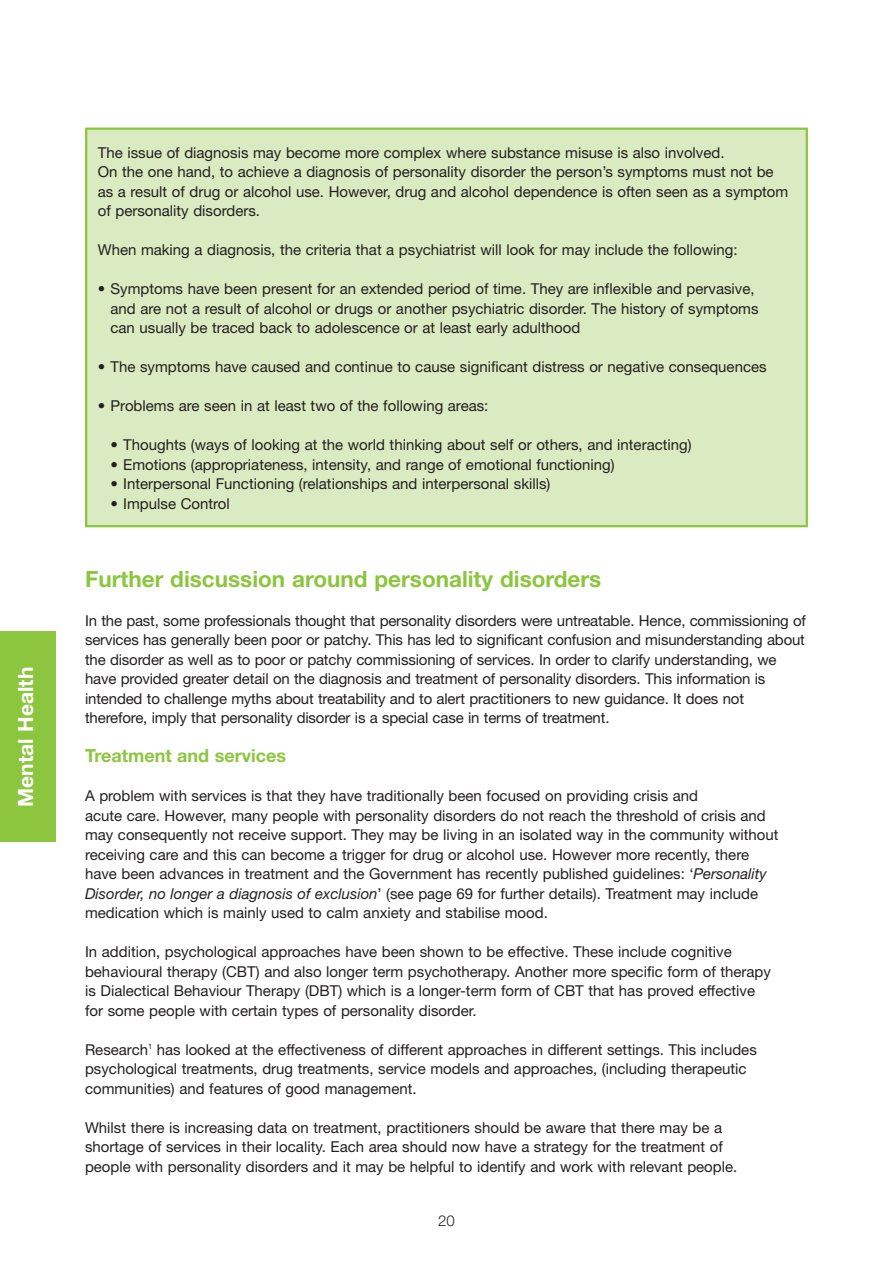
<style>
.page{position:relative;width:893px;height:1263px;background:#fff}
.page>*{position:absolute;margin:0;border:0;box-sizing:border-box;transform-origin:0 0}
.t1{font:700 22.5px "Helvetica Neue";color:#8bc63e}
.t2{font:700 21px "Helvetica Neue";color:#fff}
.t3{font:700 18px "Helvetica Neue";color:#8bc63e}
.t4{font:15px/19.5px "Helvetica Neue";color:#231f20}
.t5{font:300 15px "Helvetica Neue";color:#231f20}
.s1{font-style:italic}
</style>
<div class="page">
<div style="left:86px;top:129px;width:721px;height:397px;background:#daeac1"></div>
<div style="left:85px;top:128px;width:723px;height:399px;border:2px solid #8bc63e"></div>
<div style="left:0;top:631px;width:55px;height:211px;background:#8bc63e"></div>
<h2 class="t2" style="left:18px;top:807px;width:141px;rotate:-90deg">Mental Health</h2>
<p class="t4" style="left:98px;top:144px;width:692px">The issue of diagnosis may become more complex where substance misuse is also involved.<br>On the one hand, to achieve a diagnosis of personality disorder the person’s symptoms must not be as a result of drug or alcohol use. However, drug and alcohol dependence is often seen as a symptom of personality disorders.</p>
<p class="t4" style="left:98px;top:242px;width:641px">When making a diagnosis, the criteria that a psychiatrist will look for may include the following:</p>
<p class="t4" style="left:111px;top:281px;width:650px;text-indent:-13px">• Symptoms have been present for an extended period of time. They are inflexible and pervasive, and are not a result of alcohol or drugs or another psychiatric disorder. The history of symptoms can usually be traced back to adolescence or at least early adulthood</p>
<p class="t4" style="left:98px;top:359px;width:670px">• The symptoms have caused and continue to cause significant distress or negative consequences</p>
<p class="t4" style="left:98px;top:398px;width:392px">• Problems are seen in at least two of the following areas:</p>
<p class="t4" style="left:111px;top:437px;width:583px">• Thoughts (ways of looking at the world thinking about self or others, and interacting)</p>
<p class="t4" style="left:111px;top:456px;width:506px">• Emotions (appropriateness, intensity, and range of emotional functioning)</p>
<p class="t4" style="left:111px;top:476px;width:441px">• Interpersonal Functioning (relationships and interpersonal skills)</p>
<p class="t4" style="left:111px;top:495px;width:121px">• Impulse Control</p>
<h1 class="t1" style="left:85px;top:571px;width:518px">Further discussion around personality disorders</h1>
<p class="t4" style="left:85px;top:612px;width:722px">In the past, some professionals thought that personality disorders were untreatable. Hence, commissioning of services has generally been poor or patchy. This has led to significant confusion and misunderstanding about the disorder as well as to poor or patchy commissioning of services. In order to clarify understanding, we have provided greater detail on the diagnosis and treatment of personality disorders. This information is intended to challenge myths about treatability and to alert practitioners to new guidance. It does not therefore, imply that personality disorder is a special case in terms of treatment.</p>
<p class="t3" style="left:85px;top:749px;width:203px">Treatment and services</p>
<p class="t4" style="left:85px;top:788px;width:695px">A problem with services is that they have traditionally been focused on providing crisis and<br>acute care. However, many people with personality disorders do not reach the threshold of crisis and may consequently not receive support. They may be living in an isolated way in the community without receiving care and this can become a trigger for drug or alcohol use. However more recently, there have been advances in treatment and the Government has recently published guidelines: ‘<span class="s1">Personality Disorder, no longer a diagnosis of exclusion</span>’ (see page 69 for further details). Treatment may include medication which is mainly used to calm anxiety and stabilise mood.</p>
<p class="t4" style="left:85px;top:944px;width:687px">In addition, psychological approaches have been shown to be effective. These include cognitive behavioural therapy (CBT) and also longer term psychotherapy. Another more specific form of therapy is Dialectical Behaviour Therapy (DBT) which is a longer-term form of CBT that has proved effective for some people with certain types of personality disorder.</p>
<p class="t4" style="left:85px;top:1041px;width:673px">Research<sup>1</sup> has looked at the effectiveness of different approaches in different settings. This includes psychological treatments, drug treatments, service models and approaches, (including therapeutic communities) and features of good management.</p>
<p class="t4" style="left:85px;top:1119px;width:654px">Whilst there is increasing data on treatment, practitioners should be aware that there may be a shortage of services in their locality. Each area should now have a strategy for the treatment of people with personality disorders and it may be helpful to identify and work with relevant people.</p>
<p class="t5" style="left:438px;top:1216px;width:18px">20</p>
</div>
